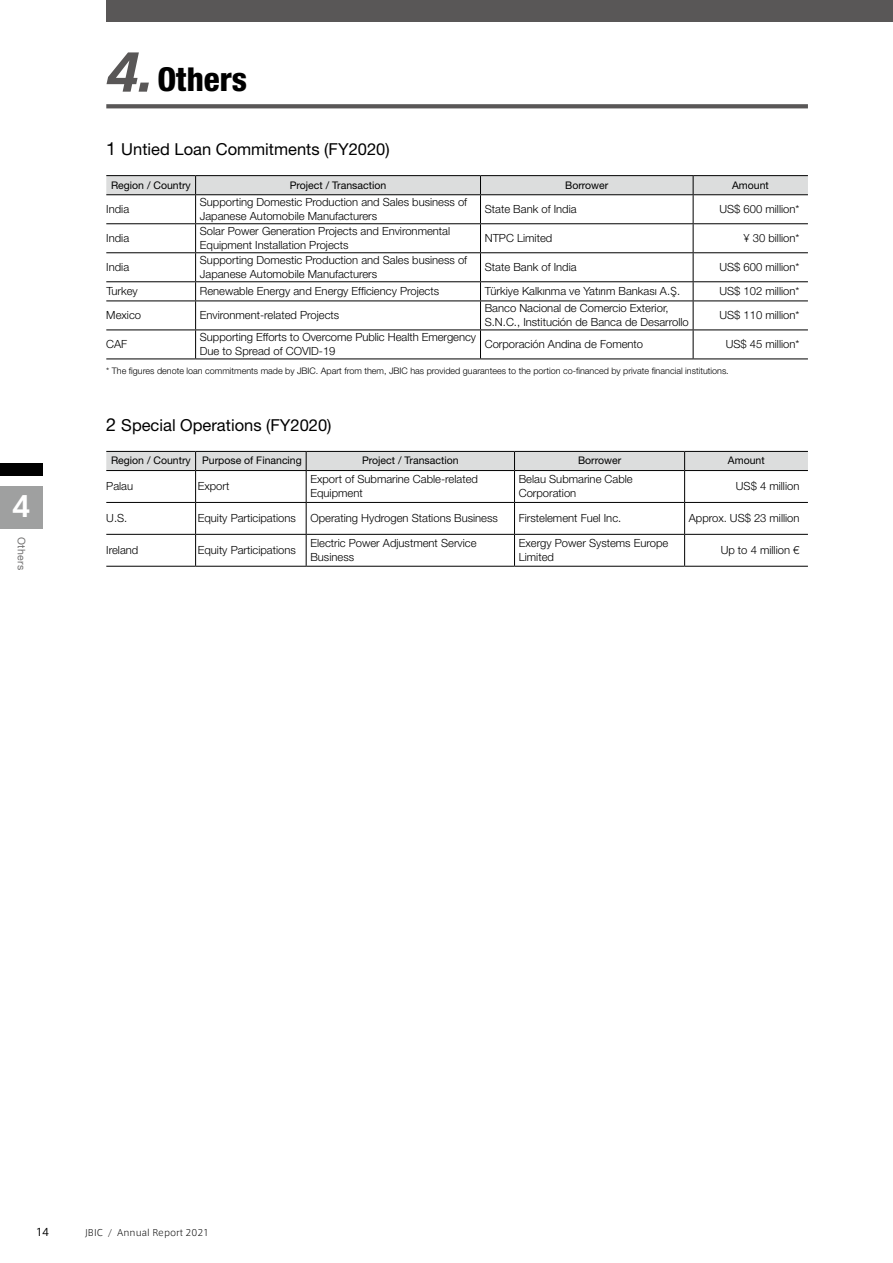
<style>
.page{position:relative;width:893px;height:1263px;background:#fff}
.page>*{position:absolute;margin:0;border:0;box-sizing:border-box;transform-origin:0 0}
.t1{font:800 condensed 33px "Helvetica Neue LT Std";color:#000}
.t2{font:700 28.5px "Axis Std";color:#fff}
.t3{font:16.5px "Helvetica Neue LT Std";color:#000}
.t4{font:300 11.25px/13.5px "Helvetica Neue LT Std";color:#000}
.t5{font:10.5px "Helvetica Neue LT Std";color:#000}
.t6{font:10.5px "Helvetica Neue LT Std";letter-spacing:.03em;color:#727171}
.t7{font:10.5px "Axis Latin Pro";color:#000}
.t8{font:300 9px "Helvetica Neue LT Std";color:#000}
.t9{font:300 9px "Axis Latin Pro";color:#000}
.s1{font-family:"Axis Latin Pro";font-style:italic;font-stretch:normal;font-size:51px;color:#595757}
.s2{font-size:18px}
.s3{font-family:"MPFB Benton Sans";font-weight:400;font-size:10.95px}
</style>
<div class="page">
<div style="left:0;top:463px;width:43px;height:13px;background:#000"></div>
<div style="left:0;top:486px;width:43px;height:42px;background:#9fa0a0"></div>
<div style="left:106px;top:0;width:787px;height:21px;background:#595757"></div>
<svg style="left:106px;top:104px;width:702px;height:4px;background:#605e5e"></svg>
<hr style="left:106px;top:175px;width:90px;height:1px;background:#000">
<hr style="left:196px;top:175px;width:284px;height:1px;background:#000">
<hr style="left:480px;top:175px;width:213px;height:1px;background:#000">
<hr style="left:693px;top:175px;width:115px;height:1px;background:#000">
<svg style="left:106px;top:176px;width:702px;height:183px"></svg>
<hr style="left:106px;top:194px;width:90px;height:1px;background:#000">
<hr style="left:196px;top:194px;width:284px;height:1px;background:#000">
<hr style="left:480px;top:194px;width:213px;height:1px;background:#000">
<hr style="left:693px;top:194px;width:115px;height:1px;background:#000">
<hr style="left:106px;top:223px;width:90px;height:1px;background:#000">
<hr style="left:196px;top:223px;width:284px;height:1px;background:#000">
<hr style="left:480px;top:223px;width:213px;height:1px;background:#000">
<hr style="left:693px;top:223px;width:115px;height:1px;background:#000">
<hr style="left:106px;top:252px;width:90px;height:1px;background:#000">
<hr style="left:196px;top:252px;width:284px;height:1px;background:#000">
<hr style="left:480px;top:252px;width:213px;height:1px;background:#000">
<hr style="left:693px;top:252px;width:115px;height:1px;background:#000">
<hr style="left:106px;top:281px;width:90px;height:1px;background:#000">
<hr style="left:196px;top:281px;width:284px;height:1px;background:#000">
<hr style="left:480px;top:281px;width:213px;height:1px;background:#000">
<hr style="left:693px;top:281px;width:115px;height:1px;background:#000">
<hr style="left:106px;top:300px;width:90px;height:1px;background:#000">
<hr style="left:196px;top:300px;width:284px;height:1px;background:#000">
<hr style="left:480px;top:300px;width:213px;height:1px;background:#000">
<hr style="left:693px;top:300px;width:115px;height:1px;background:#000">
<hr style="left:106px;top:329px;width:90px;height:1px;background:#000">
<hr style="left:196px;top:329px;width:284px;height:1px;background:#000">
<hr style="left:480px;top:329px;width:213px;height:1px;background:#000">
<hr style="left:693px;top:329px;width:115px;height:1px;background:#000">
<svg style="left:106px;top:451px;width:702px;height:115px"></svg>
<hr style="left:195px;top:471px;width:1px;height:31px;background:#000">
<hr style="left:306px;top:471px;width:1px;height:31px;background:#000">
<hr style="left:514px;top:471px;width:1px;height:31px;background:#000">
<hr style="left:195px;top:503px;width:1px;height:31px;background:#000">
<hr style="left:306px;top:503px;width:1px;height:31px;background:#000">
<hr style="left:514px;top:503px;width:1px;height:31px;background:#000">
<hr style="left:195px;top:535px;width:1px;height:31px;background:#000">
<hr style="left:306px;top:535px;width:1px;height:31px;background:#000">
<hr style="left:514px;top:535px;width:1px;height:31px;background:#000">
<hr style="left:684px;top:471px;width:1px;height:31px;background:#000">
<hr style="left:684px;top:503px;width:1px;height:31px;background:#000">
<hr style="left:684px;top:535px;width:1px;height:31px;background:#000">
<hr style="left:106px;top:470px;width:90px;height:1px;background:#000">
<hr style="left:196px;top:470px;width:110px;height:1px;background:#000">
<hr style="left:306px;top:470px;width:208px;height:1px;background:#000">
<hr style="left:514px;top:470px;width:171px;height:1px;background:#000">
<hr style="left:685px;top:470px;width:123px;height:1px;background:#000">
<hr style="left:106px;top:502px;width:90px;height:1px;background:#000">
<hr style="left:196px;top:502px;width:110px;height:1px;background:#000">
<hr style="left:306px;top:502px;width:208px;height:1px;background:#000">
<hr style="left:514px;top:502px;width:171px;height:1px;background:#000">
<hr style="left:685px;top:502px;width:123px;height:1px;background:#000">
<hr style="left:106px;top:534px;width:90px;height:1px;background:#000">
<hr style="left:196px;top:534px;width:110px;height:1px;background:#000">
<hr style="left:306px;top:534px;width:208px;height:1px;background:#000">
<hr style="left:514px;top:534px;width:171px;height:1px;background:#000">
<hr style="left:685px;top:534px;width:123px;height:1px;background:#000">
<hr style="left:106px;top:566px;width:90px;height:1px;background:#000">
<hr style="left:196px;top:566px;width:110px;height:1px;background:#000">
<hr style="left:306px;top:566px;width:208px;height:1px;background:#000">
<hr style="left:514px;top:566px;width:171px;height:1px;background:#000">
<hr style="left:685px;top:566px;width:123px;height:1px;background:#000">
<h1 class="t1" style="left:106px;top:59px;width:142px"><span class="s1">4.</span>Others</h1>
<h2 class="t2" style="left:12px;top:485px;width:21px">4</h2>
<p class="t6" style="left:28px;top:537px;width:35px;rotate:90deg">Others</p>
<h3 class="t3" style="left:106px;top:140px;width:285px"><span class="s2">1</span> Untied Loan Commitments (FY2020)</h3>
<p class="t5" style="left:111px;top:179px;width:81px">Region / Country</p>
<p class="t5" style="left:290px;top:179px;width:98px">Project / Transaction</p>
<p class="t5" style="left:565px;top:179px;width:45px">Borrower</p>
<p class="t5" style="left:732px;top:179px;width:38px">Amount</p>
<p class="t4" style="left:106px;top:202px;width:24px">India</p>
<p class="t4" style="left:200px;top:195px;width:269px">Supporting Domestic Production and Sales business of<br>Japanese Automobile Manufacturers</p>
<p class="t4" style="left:485px;top:202px;width:93px">State Bank of India</p>
<p class="t4" style="left:719px;top:202px;width:82px">US$ 600 million*</p>
<p class="t4" style="left:106px;top:231px;width:24px">India</p>
<p class="t4" style="left:200px;top:224px;width:252px">Solar Power Generation Projects and Environmental<br>Equipment Installation Projects</p>
<p class="t4" style="left:485px;top:231px;width:69px">NTPC Limited</p>
<p class="t4" style="left:743px;top:231px;width:58px">¥ 30 billion*</p>
<p class="t4" style="left:106px;top:260px;width:24px">India</p>
<p class="t4" style="left:200px;top:253px;width:269px">Supporting Domestic Production and Sales business of<br>Japanese Automobile Manufacturers</p>
<p class="t4" style="left:485px;top:260px;width:93px">State Bank of India</p>
<p class="t4" style="left:719px;top:260px;width:82px">US$ 600 million*</p>
<p class="t4" style="left:106px;top:284px;width:33px">Turkey</p>
<p class="t4" style="left:200px;top:284px;width:241px">Renewable Energy and Energy Efficiency Projects</p>
<p class="t4" style="left:485px;top:284px;width:197px">Türkiye Kalkınma ve Yatırım Bankası A.<span class="s3">Ş</span>.</p>
<p class="t4" style="left:719px;top:284px;width:82px">US$ 102 million*</p>
<p class="t4" style="left:106px;top:308px;width:36px">Mexico</p>
<p class="t4" style="left:200px;top:308px;width:141px">Environment-related Projects</p>
<p class="t4" style="left:485px;top:301px;width:206px">Banco Nacional de Comercio Exterior,<br>S.N.C., Institución de Banca de Desarrollo</p>
<p class="t4" style="left:719px;top:308px;width:82px">US$ 110 million*</p>
<p class="t4" style="left:106px;top:337px;width:23px">CAF</p>
<p class="t4" style="left:200px;top:330px;width:278px">Supporting Efforts to Overcome Public Health Emergency<br>Due to Spread of COVID-19</p>
<p class="t4" style="left:485px;top:337px;width:160px">Corporación Andina de Fomento</p>
<p class="t4" style="left:726px;top:337px;width:75px">US$ 45 million*</p>
<p class="t8" style="left:106px;top:365px;width:624px">* The figures denote loan commitments made by JBIC. Apart from them, JBIC has provided guarantees to the portion co-financed by private financial institutions.</p>
<h3 class="t3" style="left:106px;top:415px;width:227px"><span class="s2">2</span> Special Operations (FY2020)</h3>
<p class="t5" style="left:111px;top:454px;width:192px">Region / Country Purpose of Financing</p>
<p class="t5" style="left:362px;top:454px;width:98px">Project / Transaction</p>
<p class="t5" style="left:578px;top:454px;width:45px">Borrower</p>
<p class="t5" style="left:728px;top:454px;width:38px">Amount</p>
<p class="t4" style="left:106px;top:479px;width:28px">Palau</p>
<p class="t4" style="left:198px;top:479px;width:33px">Export</p>
<p class="t4" style="left:310px;top:472px;width:169px">Export of Submarine Cable-related<br>Equipment</p>
<p class="t4" style="left:519px;top:472px;width:115px">Belau Submarine Cable<br>Corporation</p>
<p class="t4" style="left:736px;top:479px;width:65px">US$ 4 million</p>
<p class="t4" style="left:106px;top:511px;width:23px">U.S.</p>
<p class="t4" style="left:198px;top:511px;width:100px">Equity Participations</p>
<p class="t4" style="left:310px;top:511px;width:189px">Operating Hydrogen Stations Business</p>
<p class="t4" style="left:519px;top:511px;width:104px">Firstelement Fuel Inc.</p>
<p class="t4" style="left:689px;top:511px;width:112px">Approx. US$ 23 million</p>
<p class="t4" style="left:106px;top:543px;width:34px">Ireland</p>
<p class="t4" style="left:198px;top:543px;width:100px">Equity Participations</p>
<p class="t4" style="left:310px;top:536px;width:168px">Electric Power Adjustment Service<br>Business</p>
<p class="t4" style="left:519px;top:536px;width:151px">Exergy Power Systems Europe<br>Limited</p>
<p class="t4" style="left:721px;top:543px;width:80px">Up to 4 million €</p>
<p class="t7" style="left:36px;top:1225px;width:15px">14</p>
<p class="t9" style="left:85px;top:1227px;width:126px">JBIC / Annual Report 2021</p>
</div>
